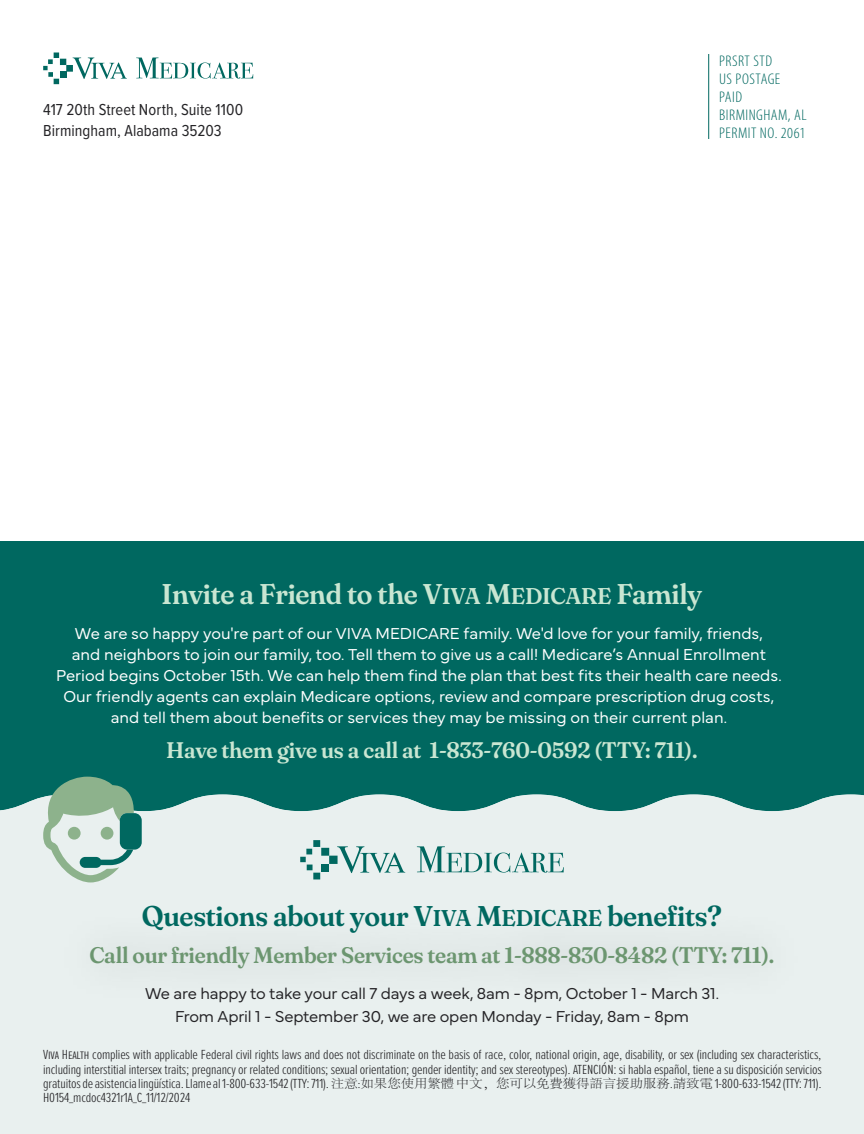
<style>
.page{position:relative;width:864px;height:1134px;background:#fff}
.page>*{position:absolute;margin:0;border:0;box-sizing:border-box;transform-origin:0 0}
.t1{font:600 28.5px "Fraunces 72 pt Soft";letter-spacing:-.01em;color:#006860}
.t2{font:600 28.5px "Fraunces 72 pt Soft";letter-spacing:-.01em;color:#c9e6d2}
.t3{font:600 22.5px "Fraunces 72 pt Soft";letter-spacing:-.01em;color:#6c9670}
.t4{font:600 22.5px "Fraunces 72 pt Soft";letter-spacing:-.01em;color:#c9e6d2}
.t5{font:300 16.5px/21px "Mundial";color:#fff;text-align:center}
.t6{font:300 16.5px/22.5px "Mundial";letter-spacing:-.01em;color:#252427;text-align:center}
.t7{font:16.5px/21px "Proxima Nova Cond";color:#252427}
.t8{font:300 condensed 15.45px/18px "Myriad Pro";letter-spacing:.03em;color:#006860;scale:1.05 1}
.t9{font:300 13.65px/14.2px "Proxima Nova Ex Cn";letter-spacing:-.01em;color:#252427;text-align:justify;scale:1.1 1}
.s1{font-family:"Fraunces 72 pt Soft Semi Bold SC800";font-weight:400}
.s2{font-family:"Fraunces 72 pt Soft Semi Bold SC800";font-weight:400;font-size:22.8px}
.s3{font-family:"Adobe Song Std";font-size:12.3px}
</style>
<div class="page">
<div style="left:0;top:541px;width:864px;height:593px;background:#006860"></div>
<div style="left:0;top:794px;width:864px;height:340px;background:#e9f0ef"></div>
<hr style="left:708px;top:54px;width:1px;height:85px;background:#006860">
<div style="left:66px;top:65px;width:7px;height:7px;background:#006860"></div>
<svg style="left:43px;top:52px;width:23px;height:32px"></svg>
<svg style="left:73px;top:58px;width:54px;height:21px"></svg>
<svg style="left:136px;top:58px;width:117px;height:21px"></svg>
<div style="left:52px;top:907px;width:756px;height:98px;background:#e6edec"></div>
<div style="left:313px;top:840px;width:7px;height:7px;background:#006860"></div>
<div style="left:313px;top:873px;width:7px;height:6px;background:#006860"></div>
<div style="left:329px;top:856px;width:9px;height:8px;background:#006860"></div>
<div style="left:321px;top:848px;width:8px;height:8px;background:#006860"></div>
<div style="left:321px;top:864px;width:8px;height:8px;background:#006860"></div>
<svg style="left:300px;top:849px;width:13px;height:21px"></svg>
<svg style="left:337px;top:846px;width:68px;height:27px;background:#b2d0cd"></svg>
<svg style="left:417px;top:846px;width:147px;height:27px;background:#b3d0ce"></svg>
<svg style="left:42px;top:777px;width:100px;height:105px"></svg>
<p class="t7" style="left:43px;top:98px;width:201px">417 20th Street North, Suite 1100<br>Birmingham, Alabama 35203</p>
<p class="t8" style="left:719px;top:51px;width:85px">PRSRT STD<br>US POSTAGE<br>PAID<br>BIRMINGHAM, AL<br>PERMIT NO. 2061</p>
<h1 class="t2" style="left:162px;top:573px;width:542px">Invite a Friend to the <span class="s1">V</span><span class="s2">IVA</span> <span class="s1">M</span><span class="s2">EDICARE</span> Family</h1>
<p class="t5" style="left:56px;top:621px;width:727px">We are so happy you're part of our VIVA MEDICARE family. We'd love for your family, friends,<br>and neighbors to join our family, too. Tell them to give us a call! Medicare’s Annual Enrollment Period begins October 15th. We can help them find the plan that best fits their health care needs.<br>Our friendly agents can explain Medicare options, review and compare prescription drug costs, and tell them about benefits or services they may be missing on their current plan.</p>
<h2 class="t4" style="left:166px;top:734px;width:533px">Have them give us a call at 1-833-760-0592 (TTY: 711).</h2>
<h1 class="t1" style="left:142px;top:895px;width:582px">Questions about your <span class="s1">V</span><span class="s2">IVA</span> <span class="s1">M</span><span class="s2">EDICARE</span> benefits?</h1>
<h2 class="t3" style="left:89px;top:939px;width:686px">Call our friendly Member Services team at 1-888-830-8482 (TTY: 711).</h2>
<p class="t6" style="left:145px;top:981px;width:575px">We are happy to take your call 7 days a week, 8am - 8pm, October 1 - March 31.<br>From April 1 - September 30, we are open Monday - Friday, 8am - 8pm</p>
<p class="t9" style="left:43px;top:1047px;width:709px">Viva Health complies with applicable Federal civil rights laws and does not discriminate on the basis of race, color, national origin, age, disability, or sex (including sex characteristics, including interstitial intersex traits; pregnancy or related conditions; sexual orientation; gender identity; and sex stereotypes). ATENCIÓN: si habla español, tiene a su disposición servicios gratuitos de asistencia lingüística. Llame al 1-800-633-1542 (TTY: 711). <span class="s3">注意:如果您使用繁體 中文，您可以免費獲得語言援助服務.請致電</span> 1-800-633-1542 (TTY: 711).<br>H0154_mcdoc4321r1A_C_11/12/2024</p>
</div>
